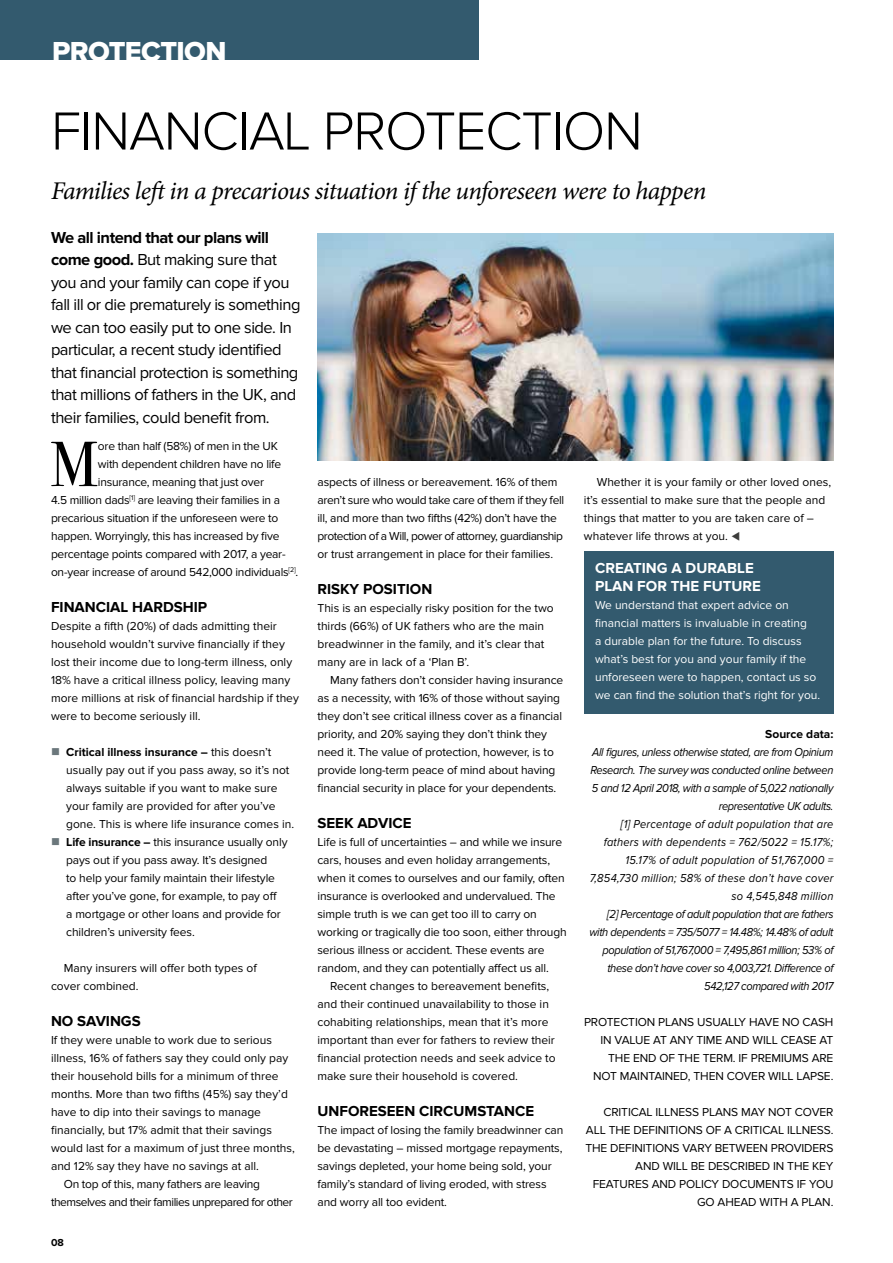
<style>
.page{position:relative;width:893px;height:1263px;background:#fff}
.page>*{position:absolute;margin:0;border:0;box-sizing:border-box;transform-origin:0 0}
.t1{font:63.75px "Bodoni Svty Two ITCTT";color:#000}
.t2{font:300 55.5px "Proxima Nova A";letter-spacing:-.02em;color:#000}
.t3{font:28.5px "Proxima Nova Extrabld";letter-spacing:-.02em;color:#fff}
.t4{font:italic 25.5px "Minion Pro";letter-spacing:-.03em;color:#000}
.t5{font:16.5px/22.5px "Proxima Nova";letter-spacing:-.03em;color:#000}
.t6{font:700 15px "Proxima Nova";color:#000}
.t7{font:700 15px/18px "Proxima Nova";color:#fff}
.t8{font:12px/18px "Proxima Nova";letter-spacing:-.01em;color:#000}
.t9{font:italic 12px/18px "Proxima Nova";letter-spacing:-.03em;color:#000;text-align:right;scale:.92 1}
.t10{font:12px/18px "Proxima Nova";color:#fff}
.t11{font:12px "Proxima Nova";letter-spacing:-.04em;color:#000}
.t12{font:700 12px "Proxima Nova";color:#000}
.t13{font:700 10.5px "Proxima Nova";color:#000}
.s1{font-weight:700}
.s2{color:#6b777c}
.s3{color:#3c3c3b}
</style>
<div class="page">
<div style="left:584px;top:551px;width:249px;height:163px;background:#335a6e"></div>
<div style="left:0;top:0;width:478px;height:60px;background:#335a6e"></div>
<img style="left:317px;top:234px;width:516px;height:226px">
<h3 class="t3" style="left:52px;top:35px;width:176px">PROTECTION</h3>
<h2 class="t2" style="left:51px;top:100px;width:593px">FINANCIAL PROTECTION</h2>
<h3 class="t4" style="left:51px;top:173px;width:657px">Families left in a precarious situation if the unforeseen were to happen</h3>
<p class="t5" style="left:51px;top:226px;width:251px"><span class="s1">We all intend that our plans will come good.</span> But making sure that you and your family can cope if you fall ill or die prematurely is something we can too easily put to one side. In particular, a recent study identified that financial protection is something that millions of fathers in the UK, and their families, could benefit from.</p>
<h1 class="t1" style="left:50px;top:412px;width:50px">M</h1>
<p class="t8" style="left:98px;top:437px;width:182px">ore than half (58%) of men in the UK</p>
<p class="t8" style="left:98px;top:455px;width:185px">with dependent children have no life</p>
<p class="t8" style="left:98px;top:473px;width:167px">insurance, meaning that just over</p>
<p class="t8" style="left:51px;top:491px;width:231px">4.5 million dads<sup>[1]</sup> are leaving their families in a</p>
<p class="t8" style="left:51px;top:509px;width:229px">precarious situation if the unforeseen were to</p>
<p class="t8" style="left:51px;top:527px;width:230px">happen. Worryingly, this has increased by five</p>
<p class="t8" style="left:51px;top:545px;width:236px">percentage points compared with 2017, a year-</p>
<p class="t8" style="left:51px;top:563px;width:249px">on-year increase of around 542,000 individuals<sup>[2]</sup>.</p>
<p class="t6" style="left:51px;top:598px;width:158px">FINANCIAL HARDSHIP</p>
<p class="t8" style="left:51px;top:617px;width:249px">Despite a fifth (20%) of dads admitting their household wouldn’t survive financially if they lost their income due to long-term illness, only 18% have a critical illness policy, leaving many more millions at risk of financial hardship if they were to become seriously ill.</p>
<p class="t8" style="left:66px;top:743px;width:229px;text-indent:-15px"><span class="s2">■</span> <span class="s1">Critical illness insurance –</span> this doesn’t usually pay out if you pass away, so it’s not always suitable if you want to make sure your family are provided for after you’ve gone. This is where life insurance comes in.</p>
<p class="t8" style="left:66px;top:833px;width:223px;text-indent:-15px"><span class="s2">■</span> <span class="s1">Life insurance –</span> this insurance usually only pays out if you pass away. It’s designed<br>to help your family maintain their lifestyle after you’ve gone, for example, to pay off<br>a mortgage or other loans and provide for children’s university fees.</p>
<p class="t8" style="left:51px;top:959px;width:207px;text-indent:13px">Many insurers will offer both types of cover combined.</p>
<p class="t6" style="left:51px;top:1012px;width:91px">NO SAVINGS</p>
<p class="t8" style="left:51px;top:1031px;width:222px">If they were unable to work due to serious</p>
<p class="t8" style="left:51px;top:1049px;width:239px">illness, 16% of fathers say they could only pay</p>
<p class="t8" style="left:51px;top:1067px;width:229px">their household bills for a minimum of three</p>
<p class="t8" style="left:51px;top:1085px;width:238px">months. More than two fifths (45%) say they’d</p>
<p class="t8" style="left:51px;top:1103px;width:211px">have to dip into their savings to manage</p>
<p class="t8" style="left:51px;top:1121px;width:222px">financially, but 17% admit that their savings</p>
<p class="t8" style="left:51px;top:1139px;width:245px">would last for a maximum of just three months,</p>
<p class="t8" style="left:51px;top:1157px;width:210px">and 12% say they have no savings at all.</p>
<p class="t8" style="left:64px;top:1175px;width:198px">On top of this, many fathers are leaving</p>
<p class="t11" style="left:51px;top:1195px;width:243px">themselves and their families unprepared for other</p>
<p class="t13" style="left:51px;top:1236px;width:14px">08</p>
<p class="t8" style="left:317px;top:473px;width:248px">aspects of illness or bereavement. 16% of them aren’t sure who would take care of them if they fell ill, and more than two fifths (42%) don’t have the protection of a Will, power of attorney, guardianship or trust arrangement in place for their families.</p>
<p class="t6" style="left:317px;top:580px;width:116px">RISKY POSITION</p>
<p class="t8" style="left:317px;top:599px;width:238px">This is an especially risky position for the two thirds (66%) of UK fathers who are the main breadwinner in the family, and it’s clear that many are in lack of a ‘Plan B’.</p>
<p class="t8" style="left:317px;top:671px;width:247px;text-indent:13px">Many fathers don’t consider having insurance as a necessity, with 16% of those without saying they don’t see critical illness cover as a financial priority, and 20% saying they don’t think they need it. The value of protection, however, is to provide long-term peace of mind about having financial security in place for your dependents.</p>
<p class="t6" style="left:317px;top:814px;width:96px">SEEK ADVICE</p>
<p class="t8" style="left:317px;top:833px;width:251px">Life is full of uncertainties – and while we insure cars, houses and even holiday arrangements, when it comes to ourselves and our family, often insurance is overlooked and undervalued. The simple truth is we can get too ill to carry on working or tragically die too soon, either through serious illness or accident. These events are random, and they can potentially affect us all.</p>
<p class="t8" style="left:317px;top:977px;width:240px;text-indent:13px">Recent changes to bereavement benefits, and their continued unavailability to those in cohabiting relationships, mean that it’s more important than ever for fathers to review their financial protection needs and seek advice to make sure their household is covered.</p>
<p class="t6" style="left:317px;top:1102px;width:218px">UNFORESEEN CIRCUMSTANCE</p>
<p class="t8" style="left:317px;top:1121px;width:247px">The impact of losing the family breadwinner can be devastating – missed mortgage repayments, savings depleted, your home being sold, your family’s standard of living eroded, with stress and worry all too evident.</p>
<p class="t8" style="left:584px;top:473px;width:249px;text-indent:13px">Whether it is your family or other loved ones, it’s essential to make sure that the people and things that matter to you are taken care of – whatever life throws at you. <span class="s3">▼</span></p>
<p class="t7" style="left:595px;top:559px;width:167px">CREATING A DURABLE<br>PLAN FOR THE FUTURE</p>
<p class="t10" style="left:595px;top:596px;width:227px">We understand that expert advice on financial matters is invaluable in creating<br>a durable plan for the future. To discuss what’s best for you and your family if the unforeseen were to happen, contact us so we can find the solution that’s right for you.</p>
<p class="t12" style="left:765px;top:727px;width:70px">Source data:</p>
<p class="t9" style="left:589px;top:743px;width:267px">All figures, unless otherwise stated, are from Opinium Research. The survey was conducted online between 5 and 12 April 2018, with a sample of 5,022 nationally representative UK adults.<br>[1] Percentage of adult population that are fathers with dependents = 762/5022 = 15.17%; 15.17% of adult population of 51,767,000 = 7,854,730 million; 58% of these don’t have cover so 4,545,848 million<br>[2] Percentage of adult population that are fathers with dependents = 735/5077 = 14.48%; 14.48% of adult population of 51,767,000 = 7,495,861 million; 53% of these don’t have cover so 4,003,721. Difference of 542,127 compared with 2017</p>
<p class="t8" style="left:584px;top:1013px;width:251px;text-align:right">PROTECTION PLANS USUALLY HAVE NO CASH IN VALUE AT ANY TIME AND WILL CEASE AT THE END OF THE TERM. IF PREMIUMS ARE NOT MAINTAINED, THEN COVER WILL LAPSE.</p>
<p class="t8" style="left:585px;top:1103px;width:249px;text-align:right">CRITICAL ILLNESS PLANS MAY NOT COVER ALL THE DEFINITIONS OF A CRITICAL ILLNESS.<br>THE DEFINITIONS VARY BETWEEN PROVIDERS AND WILL BE DESCRIBED IN THE KEY FEATURES AND POLICY DOCUMENTS IF YOU GO AHEAD WITH A PLAN.</p>
</div>
